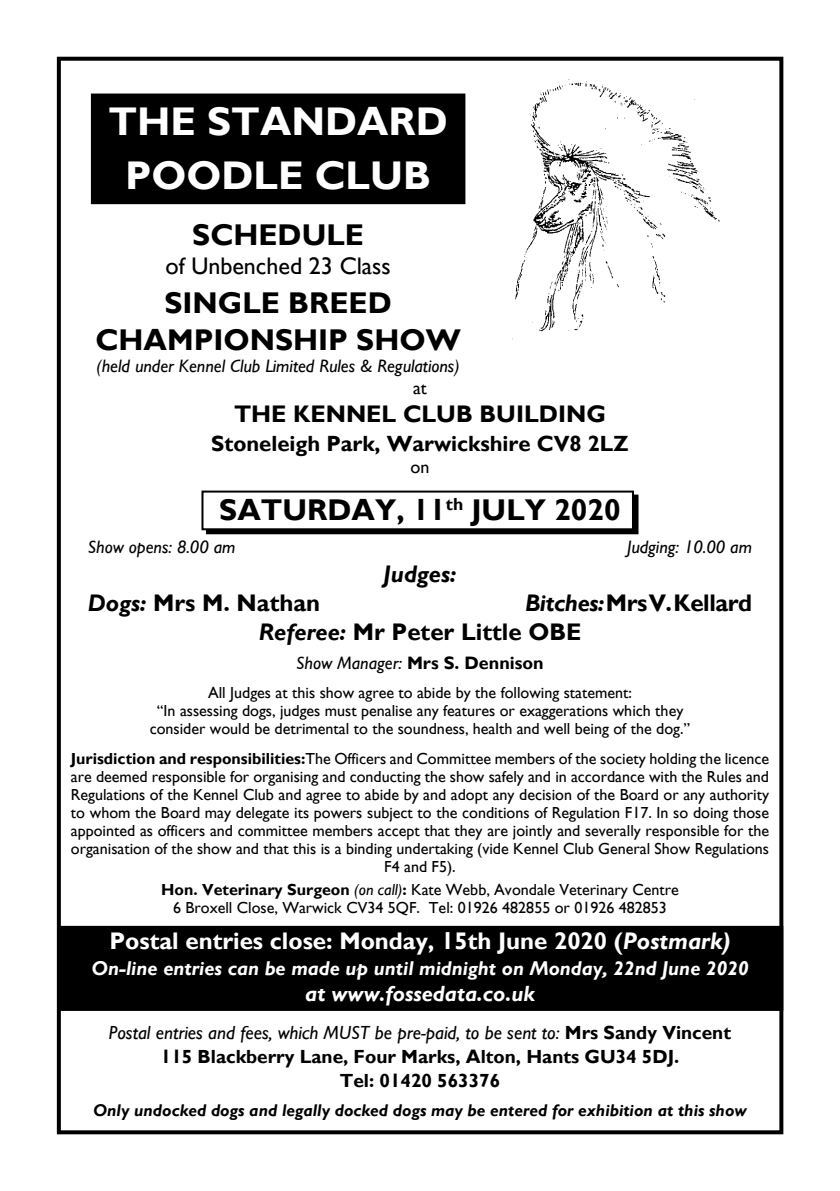
<style>
.page{position:relative;width:840px;height:1191px;background:#fff}
.page>*{position:absolute;margin:0;border:0;box-sizing:border-box;transform-origin:0 0}
.t1{font:700 40px/53.6px "Gill Sans";color:#fff;text-align:center}
.t2{font:700 30px/37.2px "Gill Sans";color:#000;text-align:center}
.t3{font:700 24px/28.8px "Gill Sans";color:#000}
.t4{font:700 24px "Gill Sans";color:#fff}
.t5{font:24px "Gill Sans";color:#000}
.t6{font:italic 700 24px "Gill Sans";color:#000}
.t7{font:700 22px "Gill Sans";color:#000}
.t8{font:italic 700 22px "Gill Sans";color:#fff}
.t9{font:italic 700 20px "Gill Sans";color:#fff}
.t10{font:700 19px/24px "Gill Sans";color:#000;text-align:center}
.t11{font:italic 18px "Gill Sans";color:#000}
.t12{font:700 18px "Gill Sans";color:#000}
.t13{font:18px "Gill Sans";color:#000}
.t14{font:italic 700 17px "Gill Sans";color:#000}
.t15{font:16px/18px "Gill Sans";color:#000;text-align:center}
.s1{font-style:italic}
.s2{font-weight:400;font-style:italic}
.s3{font-weight:700}
</style>
<div class="page">
<img style="left:465px;top:79px;width:255px;height:261px">
<div style="left:91px;top:94px;width:373px;height:110px;background:#000"></div>
<div style="left:63px;top:929px;width:716px;height:79px;background:#000"></div>
<div style="left:60px;top:926px;width:722px;height:85px;border:6px solid #000"></div>
<div style="left:57px;top:57px;width:725px;height:1077px;border:4px solid #000"></div>
<div style="left:207px;top:495px;width:430px;height:38px;background:#000"></div>
<div style="left:206px;top:494px;width:432px;height:40px;border:2px solid #000"></div>
<div style="left:202px;top:491px;width:430px;height:38px;background:#fff"></div>
<div style="left:201px;top:490px;width:432px;height:40px;border:2px solid #000"></div>
<h1 class="t1" style="left:108px;top:95px;width:340px">THE STANDARD<br>POODLE CLUB</h1>
<h2 class="t2" style="left:192px;top:216px;width:173px">SCHEDULE</h2>
<h3 class="t5" style="left:165px;top:252px;width:226px">of Unbenched 23 Class</h3>
<h2 class="t2" style="left:95px;top:285px;width:366px">SINGLE BREED<br>CHAMPIONSHIP SHOW</h2>
<p class="t11" style="left:96px;top:356px;width:364px">(held under Kennel Club Limited Rules &amp; Regulations)</p>
<p class="t13" style="left:413px;top:377px;width:15px">at</p>
<h3 class="t3" style="left:234px;top:400px;width:373px">THE KENNEL CLUB BUILDING</h3>
<h3 class="t7" style="left:211px;top:431px;width:419px">Stoneleigh Park, Warwickshire CV8 2LZ</h3>
<p class="t13" style="left:410px;top:456px;width:20px">on</p>
<h2 class="t2" style="left:219px;top:491px;width:402px">SATURDAY, 11<sup>th</sup> JULY 2020</h2>
<p class="t11" style="left:88px;top:537px;width:149px">Show opens: 8.00 am</p>
<p class="t11" style="left:626px;top:537px;width:126px">Judging: 10.00 am</p>
<h3 class="t6" style="left:383px;top:560px;width:74px">Judges:</h3>
<h3 class="t3" style="left:88px;top:588px;width:233px"><span class="s1">Dogs:</span> Mrs M. Nathan</h3>
<h3 class="t3" style="left:258px;top:588px;width:494px;text-indent:266px"><span class="s1">Bitches:</span> Mrs V. Kellard<br><span class="s1">Referee:</span> Mr Peter Little OBE</h3>
<p class="t12" style="left:296px;top:652px;width:249px"><span class="s2">Show Manager:</span> Mrs S. Dennison</p>
<p class="t15" style="left:150px;top:684px;width:542px">All Judges at this show agree to abide by the following statement:<br>“In assessing dogs, judges must penalise any features or exaggerations which they consider would be detrimental to the soundness, health and well being of the dog.”</p>
<p class="t15" style="left:71px;top:749px;width:699px"><span class="s3">Jurisdiction and responsibilities:</span>The Officers and Committee members of the society holding the licence are deemed responsible for organising and conducting the show safely and in accordance with the Rules and Regulations of the Kennel Club and agree to abide by and adopt any decision of the Board or any authority to whom the Board may delegate its powers subject to the conditions of Regulation F17. In so doing those appointed as officers and committee members accept that they are jointly and severally responsible for the organisation of the show and that this is a binding undertaking (vide Kennel Club General Show Regulations F4 and F5).</p>
<p class="t15" style="left:161px;top:881px;width:518px"><span class="s3">Hon. Veterinary Surgeon</span> <span class="s1">(on call)</span><span class="s3">:</span> Kate Webb, Avondale Veterinary Centre<br>6 Broxell Close, Warwick CV34 5QF. Tel: 01926 482855 or 01926 482853</p>
<h3 class="t4" style="left:109px;top:926px;width:622px">Postal entries close: Monday, 15th June 2020 (<span class="s1">Postmark)</span></h3>
<p class="t9" style="left:91px;top:956px;width:658px">On-line entries can be made up until midnight on Monday, 22nd June 2020</p>
<h3 class="t8" style="left:305px;top:980px;width:231px">at www.fossedata.co.uk</h3>
<p class="t10" style="left:109px;top:1020px;width:623px"><span class="s2">Postal entries and fees, which MUST be pre-paid, to be sent to:</span> Mrs Sandy Vincent<br>115 Blackberry Lane, Four Marks, Alton, Hants GU34 5DJ.<br>Tel: 01420 563376</p>
<p class="t14" style="left:93px;top:1100px;width:655px">Only undocked dogs and legally docked dogs may be entered for exhibition at this show</p>
</div>
